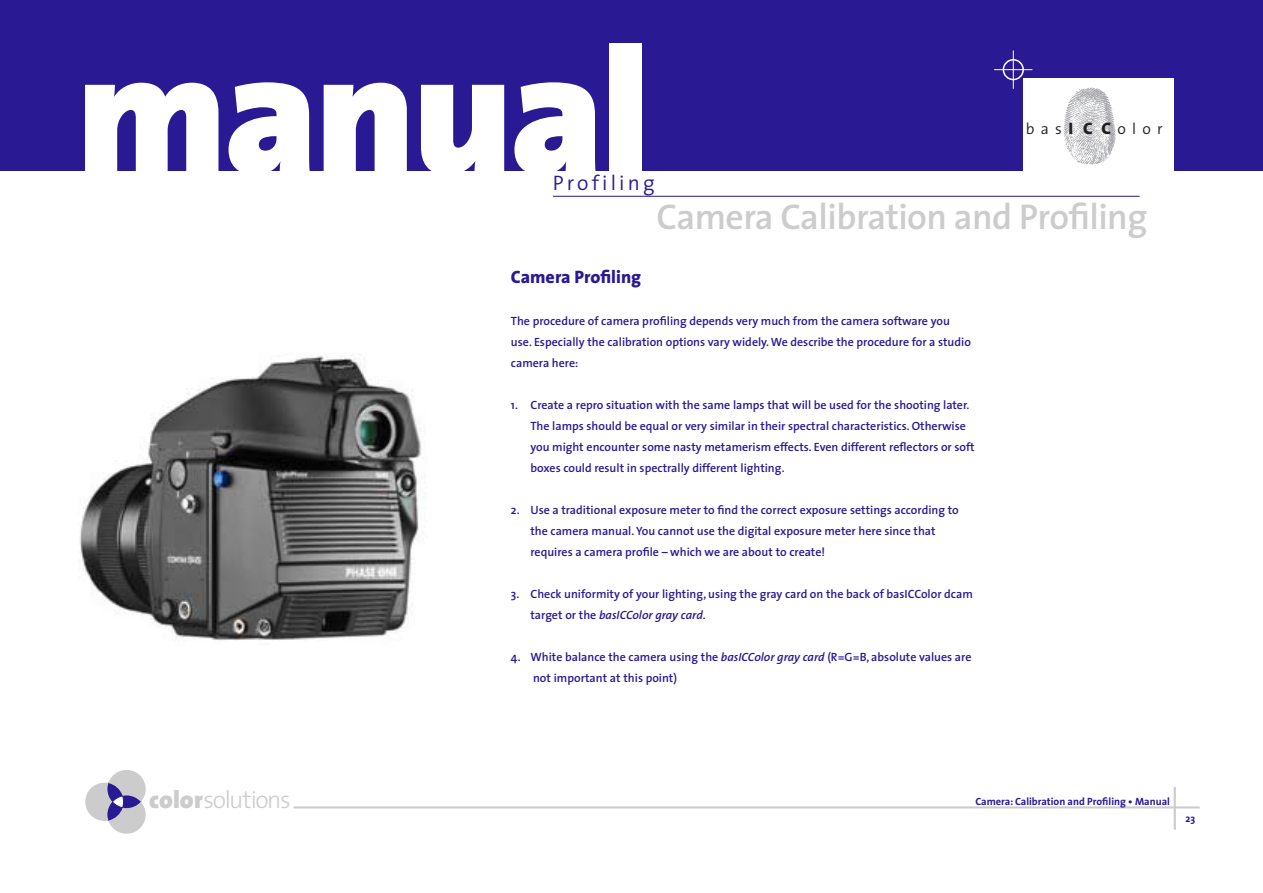
<style>
.page{position:relative;width:1263px;height:893px;background:#fff}
.page>*{position:absolute;margin:0;border:0;box-sizing:border-box;transform-origin:0 0}
.t1{font:900 177px "The Sans";letter-spacing:-.015em;color:#fff}
.t2{font:600 36px "The Sans";letter-spacing:-.015em;color:#ccc}
.t3{font:300 24.6px "The Sans";letter-spacing:-.06em;color:#ccc}
.t4{font:300 21px "The Sans";letter-spacing:.15em;color:#291992}
.t5{font:800 18px "The Sans";color:#291992}
.t6{font:300 15.6px "The Sans";letter-spacing:.4em;color:#231f20}
.t7{font:600 12px/21px "The Sans";color:#291992}
.t8{font:700 10.5px "The Sans";color:#291992}
.s1{font-family:"The Sans Bold Caps";font-weight:400;font-size:21.6px}
.s2{font-style:italic}
.s3{font-weight:900}
</style>
<div class="page">
<hr style="left:293px;top:806px;width:906px;height:2px;background:#ccc">
<svg style="left:85px;top:770px;width:61px;height:64px"></svg>
<img style="left:79px;top:354px;width:342px;height:287px">
<div style="left:0;top:0;width:1263px;height:170px;background:#291992"></div>
<hr style="left:553px;top:196px;width:587px;height:1px;background:#291992">
<hr style="left:294px;top:807px;width:906px;height:1px;background:#ccc">
<hr style="left:1174px;top:787px;width:2px;height:43px;background:#ccc">
<div style="left:1003px;top:59px;width:21px;height:21px;border:2px solid #fff;border-radius:50%"></div>
<hr style="left:994px;top:69px;width:38px;height:1px;background:#fff">
<hr style="left:1013px;top:51px;width:1px;height:38px;background:#fff">
<div style="left:1023px;top:79px;width:151px;height:91px;background:#fff"></div>
<img style="left:1063px;top:87px;width:53px;height:78px">
<h1 class="t1" style="left:77px;top:-37px;width:575px">manual</h1>
<h3 class="t4" style="left:553px;top:166px;width:104px">Profiling</h3>
<h3 class="t6" style="left:1026px;top:116px;width:138px">bas<span class="s1">icc</span>olor</h3>
<h2 class="t2" style="left:657px;top:187px;width:492px">Camera Calibration and Profiling</h2>
<h3 class="t5" style="left:511px;top:261px;width:132px">Camera Profiling</h3>
<p class="t7" style="left:511px;top:310px;width:461px">The procedure of camera profiling depends very much from the camera software you use. Especially the calibration options vary widely. We describe the procedure for a studio camera here:</p>
<p class="t7" style="left:530px;top:394px;width:446px;text-indent:-20px">1. Create a repro situation with the same lamps that will be used for the shooting later.<br>The lamps should be equal or very similar in their spectral characteristics. Otherwise you might encounter some nasty metamerism effects. Even different reflectors or soft boxes could result in spectrally different lighting.</p>
<p class="t7" style="left:530px;top:499px;width:430px;text-indent:-20px">2. Use a traditional exposure meter to find the correct exposure settings according to the camera manual. You cannot use the digital exposure meter here since that requires a camera profile – which we are about to create!</p>
<p class="t7" style="left:530px;top:583px;width:444px;text-indent:-20px">3. Check uniformity of your lighting, using the gray card on the back of basICColor dcam target or the <span class="s2">basICColor gray card</span>.</p>
<p class="t7" style="left:533px;top:646px;width:440px;text-indent:-22px">4. White balance the camera using the <span class="s2">basICColor gray card</span> (R=G=B, absolute values are not important at this point)</p>
<h3 class="t3" style="left:149px;top:779px;width:143px"><span class="s3">color</span>solutions</h3>
<p class="t8" style="left:975px;top:793px;width:196px">Camera: Calibration and Profiling • Manual</p>
<p class="t8" style="left:1185px;top:809px;width:11px">23</p>
</div>
